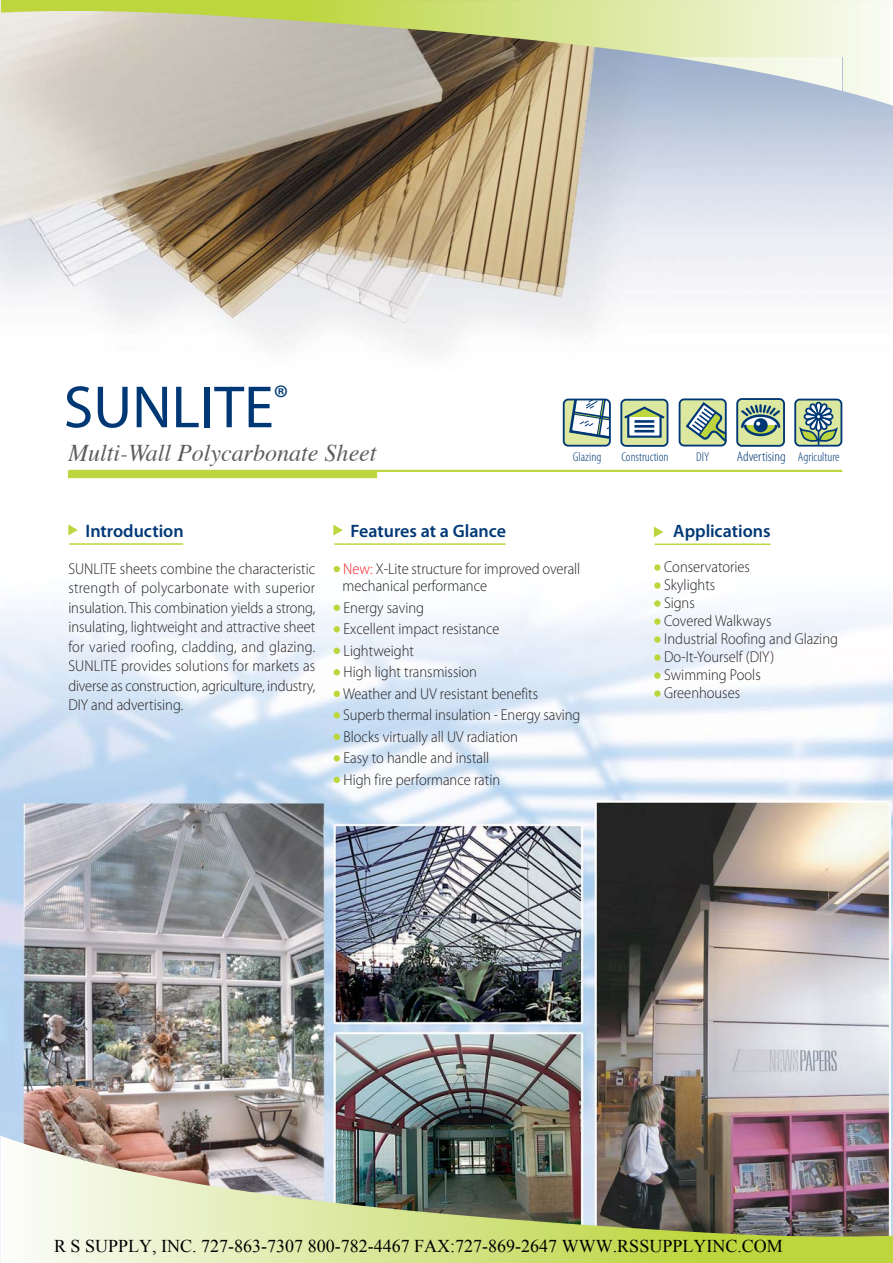
<style>
.page{position:relative;width:893px;height:1263px;background:#fff}
.page>*{position:absolute;margin:0;border:0;box-sizing:border-box;transform-origin:0 0}
.t1{font:60px "Myriad Pro";color:#003876}
.t2{font:italic 24px "Times";color:#5e5c5c}
.t3{font:18px "Times New Roman";color:#000}
.t4{font:600 18px "Myriad Pro";color:#003876}
.t5{font:300 15.75px/21.5px "Myriad Pro";color:#231f20;scale:.92 1}
.t6{font:300 condensed 13.8px "Myriad Pro";color:#003876;scale:1.1 1}
.t7{font:300 condensed 12.75px "Myriad Pro";color:#003876;scale:1.05 1}
.s1{color:#ed1c24}
</style>
<div class="page">
<img style="left:0;top:398px;width:892px;height:865px">
<img style="left:1px;top:91px;width:891px;height:261px">
<svg style="left:654px;top:526px;width:9px;height:11px"></svg>
<hr style="left:654px;top:544px;width:116px;height:1px;background:#bdd63d">
<div style="left:654px;top:564px;width:6px;height:7px;background:#bdd63d;border-radius:50%"></div>
<div style="left:654px;top:582px;width:6px;height:7px;background:#bdd63d;border-radius:50%"></div>
<div style="left:654px;top:600px;width:6px;height:7px;background:#bdd63d;border-radius:50%"></div>
<div style="left:654px;top:618px;width:6px;height:7px;background:#bdd63d;border-radius:50%"></div>
<div style="left:654px;top:636px;width:6px;height:7px;background:#bdd63d;border-radius:50%"></div>
<div style="left:654px;top:654px;width:6px;height:7px;background:#bdd63d;border-radius:50%"></div>
<div style="left:654px;top:672px;width:6px;height:7px;background:#bdd63d;border-radius:50%"></div>
<div style="left:654px;top:690px;width:6px;height:7px;background:#bdd63d;border-radius:50%"></div>
<img style="left:698px;top:1136px;width:194px;height:127px">
<img style="left:0;top:1136px;width:698px;height:99px">
<svg style="left:1px;top:0;width:300px;height:106px;background:#cccbae"></svg>
<svg style="left:333px;top:525px;width:10px;height:11px"></svg>
<hr style="left:334px;top:543px;width:172px;height:2px;background:#bdd63d">
<img style="left:672px;top:91px;width:170px;height:51px">
<svg style="left:300px;top:0;width:592px;height:91px;background:#c5c9a5"></svg>
<div style="left:563px;top:400px;width:47px;height:46px;background:#dce8a0;border-radius:5px"></div>
<svg style="left:569px;top:400px;width:41px;height:39px"></svg>
<div style="left:562px;top:399px;width:48px;height:48px;border:2px solid #003876;border-radius:5px"></div>
<div style="left:620px;top:399px;width:48px;height:48px;background:#dce8a0;border:2px solid #003876;border-radius:5px"></div>
<svg style="left:622px;top:405px;width:45px;height:34px"></svg>
<hr style="left:634px;top:420px;width:20px;height:3px;background:#003876">
<hr style="left:634px;top:425px;width:20px;height:3px;background:#003876">
<hr style="left:634px;top:430px;width:20px;height:3px;background:#003876">
<div style="left:679px;top:399px;width:46px;height:47px;background:#dce8a0;border-radius:5px"></div>
<svg style="left:685px;top:402px;width:40px;height:44px"></svg>
<div style="left:678px;top:398px;width:48px;height:48px;border:2px solid #003876;border-radius:5px"></div>
<div style="left:795px;top:400px;width:46px;height:46px;background:#dce8a0;border-radius:5px"></div>
<svg style="left:799px;top:402px;width:39px;height:42px"></svg>
<svg style="left:815px;top:413px;width:6px;height:7px"></svg>
<div style="left:794px;top:399px;width:48px;height:48px;border:2px solid #003876;border-radius:5px"></div>
<hr style="left:69px;top:470px;width:773px;height:2px;background:#bdd63d">
<div style="left:68px;top:471px;width:309px;height:7px;background:#bdd63d"></div>
<div style="left:736px;top:398px;width:49px;height:49px;background:#dce8a0;border:2px solid #003876;border-radius:5px"></div>
<svg style="left:741px;top:404px;width:40px;height:33px"></svg>
<svg style="left:68px;top:525px;width:10px;height:10px"></svg>
<hr style="left:69px;top:543px;width:114px;height:2px;background:#bdd63d">
<div style="left:333px;top:566px;width:7px;height:6px;background:#bdd63d;border-radius:50%"></div>
<div style="left:333px;top:605px;width:7px;height:6px;background:#bdd63d;border-radius:50%"></div>
<div style="left:333px;top:626px;width:7px;height:7px;background:#bdd63d;border-radius:50%"></div>
<div style="left:333px;top:648px;width:7px;height:6px;background:#bdd63d;border-radius:50%"></div>
<div style="left:333px;top:669px;width:7px;height:7px;background:#bdd63d;border-radius:50%"></div>
<div style="left:333px;top:691px;width:7px;height:6px;background:#bdd63d;border-radius:50%"></div>
<div style="left:333px;top:712px;width:7px;height:7px;background:#bdd63d;border-radius:50%"></div>
<div style="left:333px;top:734px;width:7px;height:6px;background:#bdd63d;border-radius:50%"></div>
<div style="left:333px;top:755px;width:7px;height:7px;background:#bdd63d;border-radius:50%"></div>
<div style="left:333px;top:777px;width:7px;height:6px;background:#bdd63d;border-radius:50%"></div>
<h1 class="t1" style="left:64px;top:384px;width:226px">SUNLITE<sup>®</sup></h1>
<h2 class="t2" style="left:68px;top:443px;width:310px">Multi-Wall Polycarbonate Sheet</h2>
<p class="t6" style="left:737px;top:451px;width:46px">Advertising</p>
<p class="t7" style="left:573px;top:451px;width:29px">Glazing</p>
<p class="t7" style="left:621px;top:451px;width:46px">Construction</p>
<p class="t7" style="left:696px;top:451px;width:14px">DIY</p>
<p class="t7" style="left:798px;top:451px;width:41px">Agriculture</p>
<p class="t4" style="left:85px;top:524px;width:100px">Introduction</p>
<p class="t5" style="left:68px;top:560px;width:270px;line-height:19.5px;text-align:justify">SUNLITE sheets combine the characteristic strength of polycarbonate with superior insulation. This combination yields a strong, insulating, lightweight and attractive sheet for varied roofing, cladding, and glazing.<br>SUNLITE provides solutions for markets as diverse as construction, agriculture, industry, DIY and advertising.</p>
<p class="t4" style="left:350px;top:524px;width:157px">Features at a Glance</p>
<p class="t5" style="left:342px;top:561px;width:260px;line-height:17.2px"><span class="s1">New:</span> X-Lite structure for improved overall mechanical performance</p>
<p class="t5" style="left:343px;top:598px;width:259px">Energy saving<br>Excellent impact resistance<br>Lightweight<br>High light transmission<br>Weather and UV resistant benefits<br>Superb thermal insulation - Energy saving<br>Blocks virtually all UV radiation<br>Easy to handle and install<br>High fire performance ratin</p>
<p class="t4" style="left:673px;top:525px;width:99px">Applications</p>
<p class="t5" style="left:664px;top:559px;width:190px;line-height:18px">Conservatories<br>Skylights<br>Signs<br>Covered Walkways<br>Industrial Roofing and Glazing<br>Do-It-Yourself (DIY)<br>Swimming Pools<br>Greenhouses</p>
<p class="t3" style="left:54px;top:1234px;width:730px">R S SUPPLY, INC. 727-863-7307 800-782-4467 FAX:727-869-2647 WWW.RSSUPPLYINC.COM</p>
</div>
